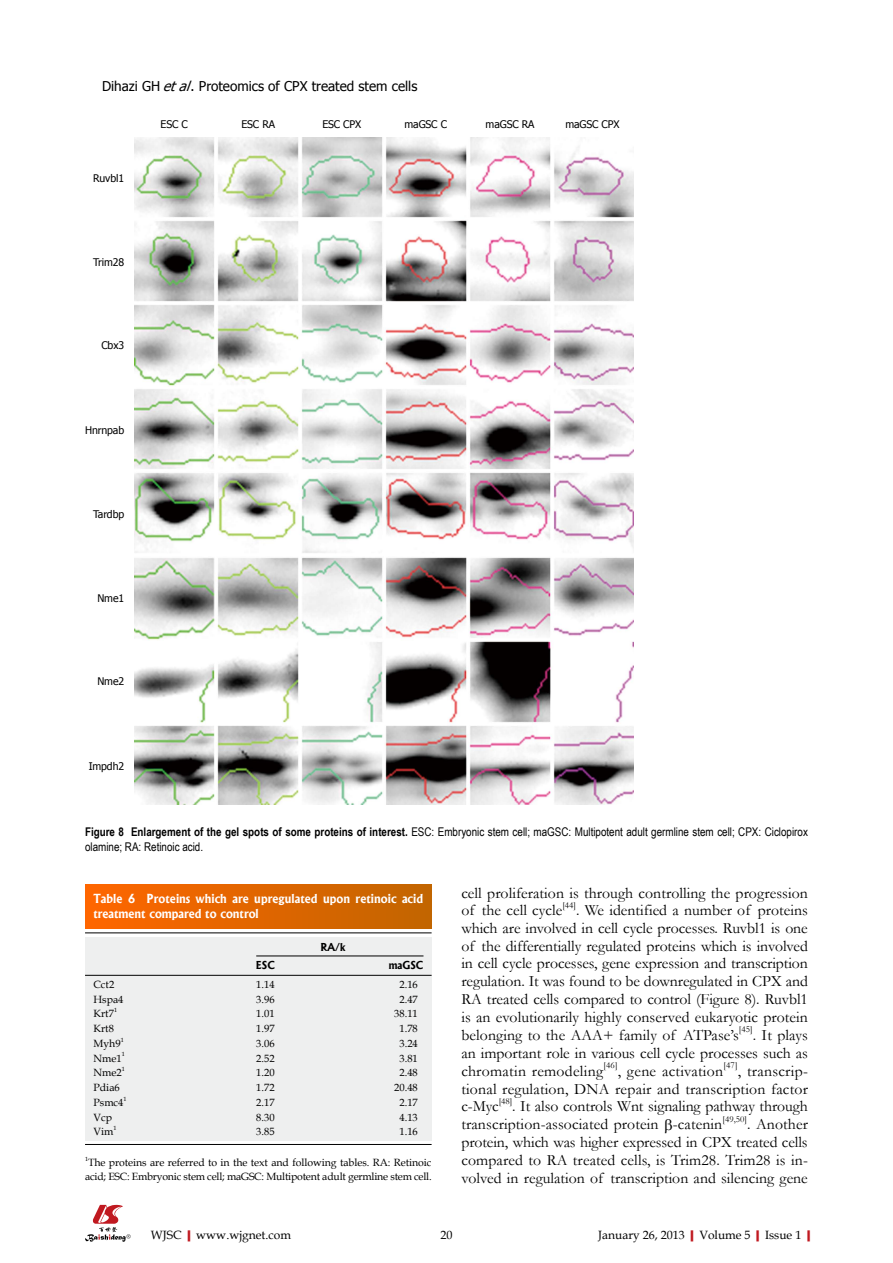
<style>
.page{position:relative;width:893px;height:1263px;background:#fff}
.page>*{position:absolute;margin:0;border:0;box-sizing:border-box;transform-origin:0 0}
.t1{font:15.75px/17.7px "Garamond";letter-spacing:.005em;color:#000;text-align:justify}
.t2{font:13.5px "Tahoma";color:#000}
.t3{font:12px/15px "Arial Narrow";color:#000}
.t4{font:700 12px/15px "Albertus";letter-spacing:.005em;color:#fff}
.t5{font:12px "Book Antiqua";color:#000}
.t6{font:10.5px/14.7px "Book Antiqua";letter-spacing:-.005em;color:#000}
.t7{font:10.5px "Tahoma";letter-spacing:-.01em;color:#000}
.t8{font:700 10.5px "Albertus";color:#000}
.t9{font:9.15px "Garamond";letter-spacing:.005em;color:#000}
.t10{font:6.15px "Book Antiqua";color:#000}
.s1{font-style:italic}
.s2{font-weight:700}
.s3{font-weight:700;color:#c01920}
</style>
<div class="page">
<svg style="left:85px;top:1205px;width:46px;height:37px"></svg>
<img style="left:134px;top:137px;width:499px;height:668px">
<div style="left:85px;top:885px;width:347px;height:43px;background:linear-gradient(to right,#f60,#c16500)"></div>
<div style="left:85px;top:937px;width:347px;height:203px;background:#eeefef"></div>
<hr style="left:85px;top:932px;width:347px;height:1px;background:#000">
<hr style="left:85px;top:975px;width:347px;height:1px;background:#000">
<hr style="left:85px;top:1144px;width:347px;height:1px;background:#000">
<hr style="left:256px;top:956px;width:167px;height:1px;background:#000">
<p class="t2" style="left:102px;top:77px;width:317px">Dihazi GH <span class="s1">etal</span>. Proteomics of CPX treated stem cells</p>
<p class="t7" style="left:93px;top:171px;width:32px">Ruvbl1</p>
<p class="t7" style="left:93px;top:255px;width:33px">Trim28</p>
<p class="t7" style="left:101px;top:338px;width:24px">Cbx3</p>
<p class="t7" style="left:85px;top:423px;width:41px">Hnrnpab</p>
<p class="t7" style="left:93px;top:507px;width:33px">Tardbp</p>
<p class="t7" style="left:97px;top:591px;width:28px">Nme1</p>
<p class="t7" style="left:97px;top:674px;width:28px">Nme2</p>
<p class="t7" style="left:89px;top:759px;width:37px">Impdh2</p>
<p class="t7" style="left:161px;top:118px;width:29px">ESC C</p>
<p class="t7" style="left:241px;top:118px;width:35px">ESC RA</p>
<p class="t7" style="left:322px;top:118px;width:40px">ESC CPX</p>
<p class="t7" style="left:405px;top:118px;width:44px">maGSC C</p>
<p class="t7" style="left:486px;top:118px;width:50px">maGSC RA</p>
<p class="t7" style="left:565px;top:118px;width:56px">maGSC CPX</p>
<p class="t3" style="left:85px;top:824px;width:724px"><span class="s2">Figure 8 Enlargement of the gel spots of some proteins of interest.</span> ESC: Embryonic stem cell; maGSC: Multipotent adult germline stem cell; CPX: Ciclopirox olamine; RA: Retinoic acid.</p>
<p class="t4" style="left:94px;top:891px;width:331px">Table 6 Proteins which are upregulated upon retinoic acid treatment compared to control</p>
<p class="t8" style="left:320px;top:940px;width:26px">RA/k</p>
<p class="t8" style="left:256px;top:959px;width:20px">ESC</p>
<p class="t8" style="left:389px;top:959px;width:36px">maGSC</p>
<p class="t6" style="left:94px;top:977px;width:22px">Cct2</p>
<p class="t6" style="left:256px;top:977px;width:20px">1.14</p>
<p class="t6" style="left:399px;top:977px;width:20px">2.16</p>
<p class="t6" style="left:94px;top:991px;width:31px">Hspa4</p>
<p class="t6" style="left:256px;top:991px;width:20px">3.96</p>
<p class="t6" style="left:399px;top:991px;width:20px">2.47</p>
<p class="t6" style="left:94px;top:1006px;width:22px">Krt7</p>
<p class="t10" style="left:114px;top:1006px;width:5px">1</p>
<p class="t6" style="left:256px;top:1006px;width:20px">1.01</p>
<p class="t6" style="left:394px;top:1006px;width:25px">38.11</p>
<p class="t6" style="left:94px;top:1021px;width:22px">Krt8</p>
<p class="t6" style="left:256px;top:1021px;width:20px">1.97</p>
<p class="t6" style="left:399px;top:1021px;width:20px">1.78</p>
<p class="t6" style="left:94px;top:1036px;width:28px">Myh9</p>
<p class="t10" style="left:121px;top:1035px;width:5px">1</p>
<p class="t6" style="left:256px;top:1036px;width:20px">3.06</p>
<p class="t6" style="left:399px;top:1036px;width:20px">3.24</p>
<p class="t6" style="left:94px;top:1050px;width:30px">Nme1</p>
<p class="t10" style="left:122px;top:1050px;width:5px">1</p>
<p class="t6" style="left:256px;top:1050px;width:20px">2.52</p>
<p class="t6" style="left:399px;top:1050px;width:20px">3.81</p>
<p class="t6" style="left:94px;top:1065px;width:30px">Nme2</p>
<p class="t10" style="left:122px;top:1065px;width:5px">1</p>
<p class="t6" style="left:256px;top:1065px;width:20px">1.20</p>
<p class="t6" style="left:399px;top:1065px;width:20px">2.48</p>
<p class="t6" style="left:94px;top:1080px;width:28px">Pdia6</p>
<p class="t6" style="left:256px;top:1080px;width:20px">1.72</p>
<p class="t6" style="left:394px;top:1080px;width:25px">20.48</p>
<p class="t6" style="left:94px;top:1095px;width:31px">Psmc4</p>
<p class="t10" style="left:124px;top:1094px;width:5px">1</p>
<p class="t6" style="left:256px;top:1095px;width:20px">2.17</p>
<p class="t6" style="left:399px;top:1095px;width:20px">2.17</p>
<p class="t6" style="left:94px;top:1109px;width:20px">Vcp</p>
<p class="t6" style="left:256px;top:1109px;width:20px">8.30</p>
<p class="t6" style="left:399px;top:1109px;width:20px">4.13</p>
<p class="t6" style="left:94px;top:1124px;width:21px">Vim</p>
<p class="t10" style="left:113px;top:1124px;width:5px">1</p>
<p class="t6" style="left:256px;top:1124px;width:20px">3.85</p>
<p class="t6" style="left:399px;top:1124px;width:20px">1.16</p>
<p class="t10" style="left:85px;top:1154px;width:5px">1</p>
<p class="t6" style="left:85px;top:1154px;width:348px">The proteins are referred to in the text and following tables. RA: Retinoic acid; ESC: Embryonic stem cell; maGSC: Multipotent adult germline stem cell.</p>
<p class="t1" style="left:461px;top:883px;width:348px">cell proliferation is through controlling the progression of the cell cycle</p>
<p class="t9" style="left:562px;top:899px;width:15px">[44]</p>
<p class="t1" style="left:461px;top:901px;width:348px;text-indent:115px">. We identified a number of proteins which are involved in cell cycle processes. Ruvbl1 is one of the differentially regulated proteins which is involved in cell cycle processes, gene expression and transcription regulation. It was found to be downregulated in CPX and RA treated cells compared to control (Figure 8). Ruvbl1 is an evolutionarily highly conserved eukaryotic protein belonging to the AAA+ family of ATPase’s</p>
<p class="t9" style="left:739px;top:1023px;width:15px">[45]</p>
<p class="t1" style="left:461px;top:1025px;width:348px;text-indent:291px">. It plays an important role in various cell cycle processes such as chromatin remodeling</p>
<p class="t9" style="left:603px;top:1059px;width:16px">[46]</p>
<p class="t1" style="left:618px;top:1061px;width:107px">, gene activation</p>
<p class="t9" style="left:723px;top:1059px;width:16px">[47]</p>
<p class="t1" style="left:461px;top:1061px;width:348px;text-indent:276px">, transcrip&shy;tional regulation, DNA repair and transcription factor c-Myc</p>
<p class="t9" style="left:499px;top:1095px;width:15px">[48]</p>
<p class="t1" style="left:461px;top:1097px;width:348px;text-indent:51px">. It also controls Wnt signaling pathway through transcription-associated protein -catenin</p>
<p class="t9" style="left:722px;top:1113px;width:26px">[49,50]</p>
<p class="t1" style="left:461px;top:1115px;width:348px;text-indent:286px">. Another protein, which was higher expressed in CPX treated cells compared to RA treated cells, is Trim28. Trim28 is in&shy;volved in regulation of transcription and silencing gene</p>
<p class="t5" style="left:151px;top:1226px;width:141px">WJSC<span class="s3">|</span>www.wjgnet.com</p>
<p class="t5" style="left:440px;top:1226px;width:13px">20</p>
<p class="t5" style="left:598px;top:1226px;width:219px">January 26, 2013<span class="s3">|</span>Volume 5<span class="s3">|</span>Issue 1<span class="s3">|</span></p>
</div>
